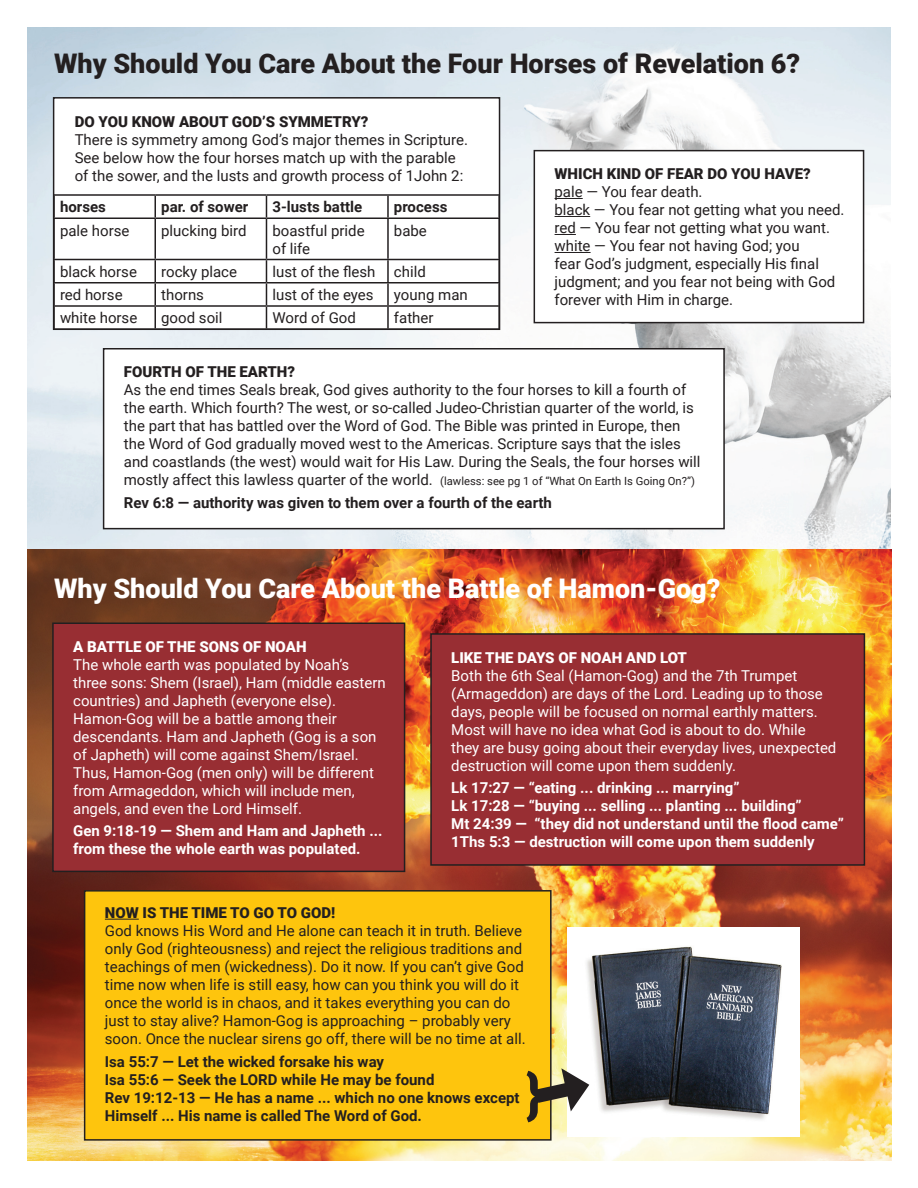
<style>
.page{position:relative;width:918px;height:1188px;background:#fff}
.page>*{position:absolute;margin:0;border:0;box-sizing:border-box;transform-origin:0 0}
.t1{font:900 54px "Roboto";color:#231f20}
.t2{font:900 27px "Roboto";color:#231f20}
.t3{font:900 27px "Roboto";color:#fff}
.t4{font:15px/18px "Roboto";color:#231f20}
.t5{font:15px/18px "Roboto";color:#fff}
.t6{font:700 15px/18px "Roboto";color:#fff}
.t7{font:700 15px/18px "Roboto";color:#231f20}
.t8{font:900 15px "Roboto";color:#231f20}
.t9{font:900 15px "Roboto";color:#fff}
.s1{font-size:11.25px}
</style>
<div class="page">
<img style="left:27px;top:27px;width:864px;height:522px">
<img style="left:27px;top:549px;width:864px;height:612px">
<div style="left:104px;top:349px;width:620px;height:180px;background:#fff"></div>
<div style="left:103px;top:348px;width:622px;height:181px;border:2px solid #231f20"></div>
<div style="left:54px;top:98px;width:446px;height:231px;background:#fff"></div>
<div style="left:53px;top:97px;width:447px;height:233px;border:2px solid #231f20"></div>
<hr style="left:53px;top:194px;width:102px;height:2px;background:#231f20">
<hr style="left:53px;top:196px;width:2px;height:22px;background:#231f20">
<hr style="left:155px;top:194px;width:111px;height:2px;background:#231f20">
<hr style="left:154px;top:196px;width:2px;height:22px;background:#231f20">
<hr style="left:266px;top:194px;width:122px;height:2px;background:#231f20">
<svg style="left:266px;top:196px;width:1px;height:22px"></svg>
<hr style="left:388px;top:194px;width:112px;height:2px;background:#231f20">
<hr style="left:387px;top:196px;width:2px;height:22px;background:#231f20">
<hr style="left:498px;top:196px;width:2px;height:22px;background:#231f20">
<hr style="left:53px;top:218px;width:102px;height:1px;background:#231f20">
<hr style="left:53px;top:219px;width:2px;height:40px;background:#231f20">
<hr style="left:155px;top:218px;width:111px;height:1px;background:#231f20">
<hr style="left:154px;top:219px;width:2px;height:40px;background:#231f20">
<hr style="left:266px;top:218px;width:122px;height:1px;background:#231f20">
<hr style="left:266px;top:219px;width:1px;height:40px;background:#231f20">
<hr style="left:388px;top:218px;width:112px;height:1px;background:#231f20">
<hr style="left:387px;top:219px;width:2px;height:40px;background:#231f20">
<hr style="left:498px;top:219px;width:2px;height:40px;background:#231f20">
<hr style="left:53px;top:259px;width:102px;height:1px;background:#231f20">
<hr style="left:53px;top:260px;width:2px;height:22px;background:#231f20">
<hr style="left:155px;top:259px;width:111px;height:1px;background:#231f20">
<hr style="left:154px;top:260px;width:2px;height:22px;background:#231f20">
<hr style="left:266px;top:259px;width:122px;height:1px;background:#231f20">
<hr style="left:388px;top:259px;width:112px;height:1px;background:#231f20">
<hr style="left:387px;top:260px;width:2px;height:22px;background:#231f20">
<hr style="left:498px;top:260px;width:2px;height:22px;background:#231f20">
<hr style="left:53px;top:282px;width:102px;height:2px;background:#231f20">
<hr style="left:53px;top:284px;width:2px;height:21px;background:#231f20">
<hr style="left:155px;top:282px;width:111px;height:2px;background:#231f20">
<hr style="left:154px;top:284px;width:2px;height:21px;background:#231f20">
<hr style="left:266px;top:282px;width:122px;height:2px;background:#231f20">
<hr style="left:388px;top:282px;width:112px;height:2px;background:#231f20">
<hr style="left:387px;top:284px;width:2px;height:21px;background:#231f20">
<hr style="left:498px;top:284px;width:2px;height:21px;background:#231f20">
<hr style="left:53px;top:305px;width:102px;height:2px;background:#231f20">
<hr style="left:53px;top:307px;width:2px;height:21px;background:#231f20">
<hr style="left:155px;top:305px;width:111px;height:2px;background:#231f20">
<hr style="left:154px;top:307px;width:2px;height:21px;background:#231f20">
<hr style="left:266px;top:305px;width:122px;height:2px;background:#231f20">
<svg style="left:266px;top:260px;width:1px;height:68px"></svg>
<hr style="left:388px;top:305px;width:112px;height:2px;background:#231f20">
<hr style="left:387px;top:307px;width:2px;height:21px;background:#231f20">
<hr style="left:498px;top:307px;width:2px;height:21px;background:#231f20">
<hr style="left:53px;top:328px;width:102px;height:2px;background:#231f20">
<hr style="left:155px;top:328px;width:111px;height:2px;background:#231f20">
<hr style="left:266px;top:328px;width:122px;height:2px;background:#231f20">
<hr style="left:388px;top:328px;width:112px;height:2px;background:#231f20">
<div style="left:534px;top:151px;width:330px;height:172px;background:#fff"></div>
<div style="left:534px;top:150px;width:330px;height:173px;border:2px solid #231f20"></div>
<svg style="left:555px;top:198px;width:28px;height:1px"></svg>
<hr style="left:555px;top:216px;width:35px;height:1px;background:#231f20">
<svg style="left:555px;top:234px;width:21px;height:1px"></svg>
<hr style="left:555px;top:252px;width:36px;height:1px;background:#231f20">
<div style="left:53px;top:623px;width:352px;height:248px;background:#982e33"></div>
<div style="left:52px;top:622px;width:353px;height:250px;border:2px solid #231f20"></div>
<div style="left:85px;top:891px;width:466px;height:249px;background:#fec50d"></div>
<div style="left:84px;top:890px;width:468px;height:251px;border:2px solid #231f20"></div>
<hr style="left:105px;top:919px;width:34px;height:1px;background:#231f20">
<div style="left:431px;top:634px;width:433px;height:231px;background:#982e33"></div>
<div style="left:430px;top:633px;width:435px;height:233px;border:2px solid #231f20"></div>
<img style="left:567px;top:928px;width:233px;height:208px">
<svg style="left:535px;top:1068px;width:56px;height:44px"></svg>
<h2 class="t2" style="left:54px;top:45px;width:748px">Why Should You Care About the Four Horses of Revelation 6?</h2>
<p class="t8" style="left:75px;top:111px;width:295px">DO YOU KNOW ABOUT GOD’S SYMMETRY?</p>
<p class="t4" style="left:75px;top:130px;width:395px">There is symmetry among God’s major themes in Scripture.<br>See below how the four horses match up with the parable of the sower, and the lusts and growth process of 1John 2:</p>
<p class="t7" style="left:60px;top:197px;width:47px">horses</p>
<p class="t7" style="left:161px;top:197px;width:89px">par. of sower</p>
<p class="t7" style="left:272px;top:197px;width:91px">3-lusts battle</p>
<p class="t7" style="left:394px;top:197px;width:55px">process</p>
<p class="t4" style="left:60px;top:221px;width:71px">pale horse</p>
<p class="t4" style="left:161px;top:221px;width:87px">plucking bird</p>
<p class="t4" style="left:272px;top:221px;width:94px">boastful pride of life</p>
<p class="t4" style="left:394px;top:221px;width:34px">babe</p>
<p class="t4" style="left:60px;top:262px;width:78px">black horse</p>
<p class="t4" style="left:161px;top:262px;width:77px">rocky place</p>
<p class="t4" style="left:272px;top:262px;width:155px">lust of the flesh child</p>
<p class="t4" style="left:60px;top:285px;width:64px">red horse</p>
<p class="t4" style="left:161px;top:285px;width:44px">thorns</p>
<p class="t4" style="left:272px;top:285px;width:103px">lust of the eyes</p>
<p class="t4" style="left:394px;top:285px;width:75px">young man</p>
<p class="t4" style="left:60px;top:308px;width:79px">white horse</p>
<p class="t4" style="left:161px;top:308px;width:63px">good soil</p>
<p class="t4" style="left:272px;top:308px;width:85px">Word of God</p>
<p class="t4" style="left:394px;top:308px;width:41px">father</p>
<p class="t8" style="left:555px;top:164px;width:258px">WHICH KIND OF FEAR DO YOU HAVE?</p>
<p class="t4" style="left:555px;top:183px;width:291px">pale — You fear death.<br>black — You fear not getting what you need. red — You fear not getting what you want. white — You fear not having God; you<br>fear God’s judgment, especially His final judgment; and you fear not being with God forever with Him in charge.</p>
<p class="t8" style="left:124px;top:362px;width:173px">FOURTH OF THE EARTH?</p>
<p class="t4" style="left:124px;top:381px;width:578px">As the end times Seals break, God gives authority to the four horses to kill a fourth of the earth. Which fourth? The west, or so-called Judeo-Christian quarter of the world, is the part that has battled over the Word of God. The Bible was printed in Europe, then the Word of God gradually moved west to the Americas. Scripture says that the isles and coastlands (the west) would wait for His Law. During the Seals, the four horses will mostly affect this lawless quarter of the world. <span class="s1">(lawless: see pg 1 of “What On Earth Is Going On?”)</span></p>
<p class="t7" style="left:124px;top:493px;width:430px">Rev 6:8 — authority was given to them over a fourth of the earth</p>
<h2 class="t3" style="left:54px;top:570px;width:668px">Why Should You Care About the Battle of Hamon-Gog?</h2>
<p class="t9" style="left:73px;top:636px;width:235px">A BATTLE OF THE SONS OF NOAH</p>
<p class="t5" style="left:73px;top:655px;width:314px">The whole earth was populated by Noah’s three sons: Shem (Israel), Ham (middle eastern countries) and Japheth (everyone else).<br>Hamon-Gog will be a battle among their descendants. Ham and Japheth (Gog is a son of Japheth) will come against Shem/Israel.<br>Thus, Hamon-Gog (men only) will be different from Armageddon, which will include men, angels, and even the Lord Himself.</p>
<p class="t6" style="left:73px;top:822px;width:311px">Gen 9:18-19 — Shem and Ham and Japheth ... from these the whole earth was populated.</p>
<p class="t9" style="left:451px;top:647px;width:237px">LIKE THE DAYS OF NOAH AND LOT</p>
<p class="t5" style="left:451px;top:666px;width:387px">Both the 6th Seal (Hamon-Gog) and the 7th Trumpet (Armageddon) are days of the Lord. Leading up to those days, people will be focused on normal earthly matters.<br>Most will have no idea what God is about to do. While they are busy going about their everyday lives, unexpected destruction will come upon them suddenly.</p>
<p class="t6" style="left:451px;top:778px;width:394px">Lk 17:27 — “eating ... drinking ... marrying”<br>Lk 17:28 — “buying ... selling ... planting ... building”<br>Mt 24:39 — “they did not understand until the flood came” 1Ths 5:3 — destruction will come upon them suddenly</p>
<p class="t8" style="left:105px;top:902px;width:232px">NOW IS THE TIME TO GO TO GOD!</p>
<p class="t4" style="left:105px;top:921px;width:422px">God knows His Word and He alone can teach it in truth. Believe only God (righteousness) and reject the religious traditions and teachings of men (wickedness). Do it now. If you can’t give God time now when life is still easy, how can you think you will do it once the world is in chaos, and it takes everything you can do just to stay alive? Hamon-Gog is approaching – probably very soon. Once the nuclear sirens go off, there will be no time at all.</p>
<p class="t7" style="left:105px;top:1052px;width:416px">Isa 55:7 — Let the wicked forsake his way<br>Isa 55:6 — Seek the LORD while He may be found<br>Rev 19:12-13 — He has a name ... which no one knows except Himself ... His name is called The Word of God.</p>
<h1 class="t1" style="left:526px;top:1056px;width:19px">}</h1>
</div>
